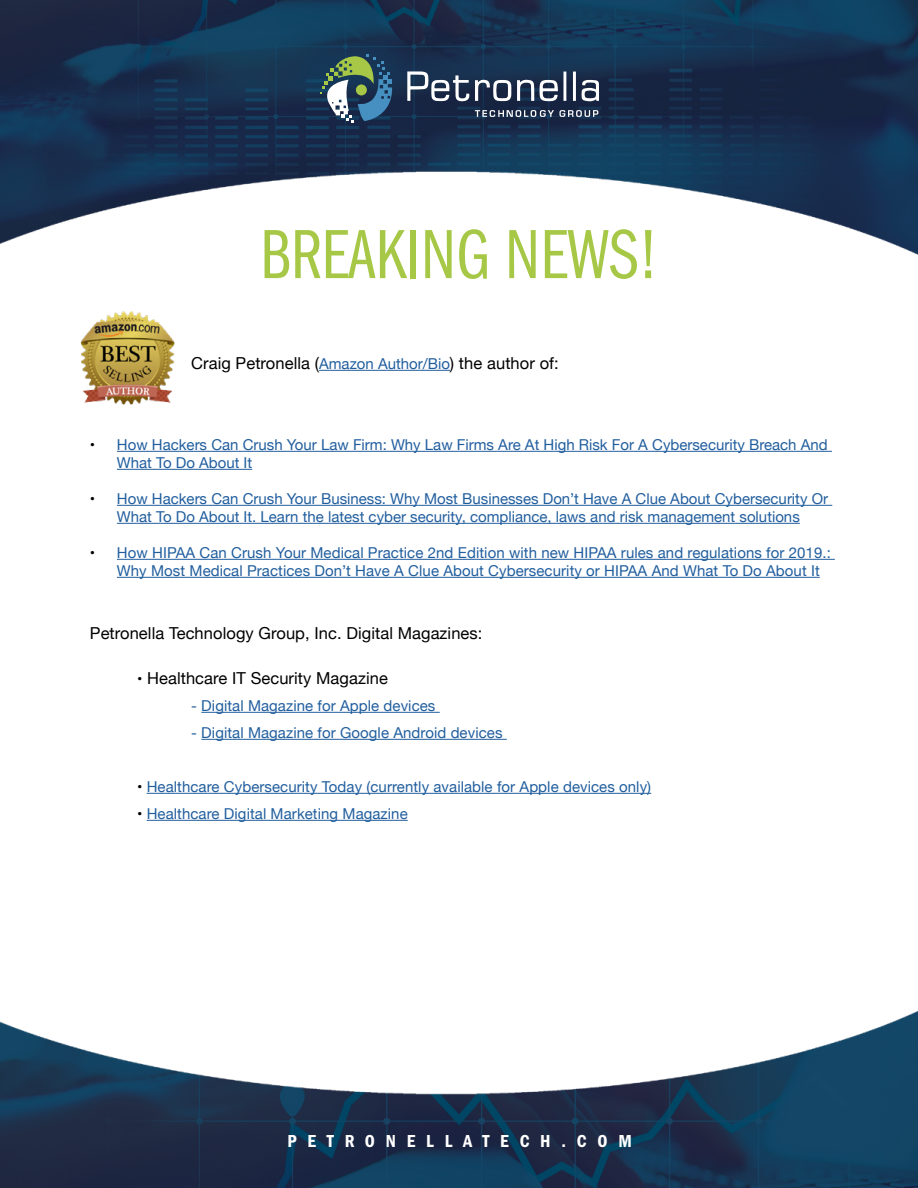
<style>
.page{position:relative;width:918px;height:1188px;background:#fff}
.page>*{position:absolute;margin:0;border:0;box-sizing:border-box;transform-origin:0 0}
.t1{font:72px "ITC Franklin Gothic Std Bk Cp";color:#a6c846}
.t2{font:18px "ITC Franklin Gothic Std Dm Cd";letter-spacing:.6em;color:#fff}
.t3{font:16.5px "Helvetica Neue";letter-spacing:.005em;color:#000}
.t4{font:15px/18px "Helvetica Neue";letter-spacing:.005em;color:#215e9e}
.s1{font-size:15px;color:#215e9e}
.s2{color:#000}
.s3{font-size:15px}
</style>
<div class="page">
<img style="left:0;top:0;width:918px;height:255px">
<svg style="left:475px;top:110px;width:123px;height:7px"></svg>
<svg style="left:407px;top:71px;width:192px;height:31px"></svg>
<svg style="left:320px;top:54px;width:73px;height:69px;background:#4c6c74"></svg>
<img style="left:0;top:1010px;width:918px;height:178px">
<img style="left:80px;top:311px;width:95px;height:94px">
<hr style="left:319px;top:370px;width:131px;height:1px;background:#215e9e">
<hr style="left:117px;top:451px;width:715px;height:1px;background:#215e9e">
<hr style="left:117px;top:469px;width:135px;height:1px;background:#215e9e">
<hr style="left:117px;top:505px;width:715px;height:1px;background:#215e9e">
<hr style="left:117px;top:523px;width:683px;height:1px;background:#215e9e">
<hr style="left:117px;top:559px;width:718px;height:1px;background:#215e9e">
<hr style="left:117px;top:577px;width:703px;height:1px;background:#215e9e">
<hr style="left:201px;top:712px;width:239px;height:1px;background:#215e9e">
<hr style="left:201px;top:739px;width:306px;height:1px;background:#215e9e">
<hr style="left:147px;top:793px;width:504px;height:1px;background:#215e9e">
<hr style="left:147px;top:820px;width:261px;height:1px;background:#215e9e">
<h1 class="t1" style="left:260px;top:215px;width:400px">BREAKING NEWS!</h1>
<p class="t3" style="left:191px;top:351px;width:369px">Craig Petronella (<span class="s1">Amazon Author/Bio</span>) the author of:</p>
<p class="t4" style="left:117px;top:436px;width:712px;text-indent:-27px"><span class="s2">•</span> How Hackers Can Crush Your Law Firm: Why Law Firms Are At High Risk For A Cybersecurity Breach And<br>What To Do About It</p>
<p class="t4" style="left:90px;top:490px;width:740px;text-align:center"><span class="s2">•</span> How Hackers Can Crush Your Business: Why Most Businesses Don’t Have A Clue About Cybersecurity Or<br>What To Do About It. Learn the latest cyber security, compliance, laws and risk management solutions</p>
<p class="t4" style="left:117px;top:544px;width:715px;text-indent:-27px"><span class="s2">•</span> How HIPAA Can Crush Your Medical Practice 2nd Edition with new HIPAA rules and regulations for 2019.:<br>Why Most Medical Practices Don’t Have A Clue About Cybersecurity or HIPAA And What To Do About It</p>
<p class="t3" style="left:90px;top:621px;width:394px">Petronella Technology Group, Inc. Digital Magazines:</p>
<p class="t3" style="left:137px;top:666px;width:252px"><span class="s3">•</span> Healthcare IT Security Magazine</p>
<p class="t4" style="left:191px;top:697px;width:246px">- Digital Magazine for Apple devices</p>
<p class="t4" style="left:191px;top:724px;width:313px">- Digital Magazine for Google Android devices</p>
<p class="t4" style="left:137px;top:778px;width:516px"><span class="s2">•</span> Healthcare Cybersecurity Today (currently available for Apple devices only)</p>
<p class="t4" style="left:137px;top:805px;width:272px"><span class="s2">•</span> Healthcare Digital Marketing Magazine</p>
<p class="t2" style="left:288px;top:1130px;width:346px">PETRONELLATECH.COM</p>
</div>
